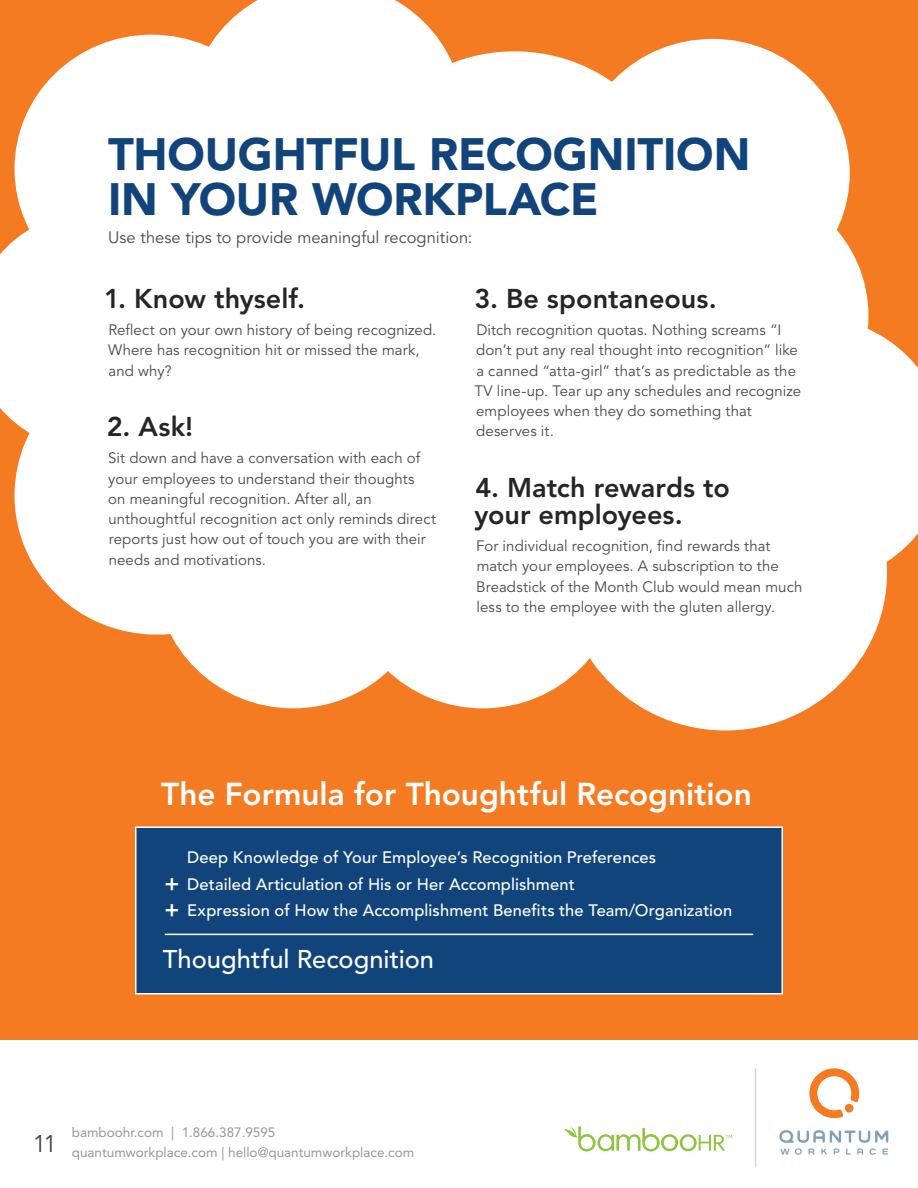
<style>
.page{position:relative;width:918px;height:1188px;background:#fff}
.page>*{position:absolute;margin:0;border:0;box-sizing:border-box;transform-origin:0 0}
.t1{font:900 45px/45px "Avenir LT Std";letter-spacing:-.005em;color:#12447c}
.t2{font:800 31.5px "Avenir LT Std";color:#fff}
.t3{font:800 27px/27px "Avenir LT Std";color:#242524}
.Callout_Copy{font:500 25.5px "Avenir LT Std";color:#fff}
.Callout_Copy-2{font:500 16.5px "Avenir LT Std";letter-spacing:.005em;color:#fff}
.Copy{font:16.5px "Avenir LT Std";color:#484948}
.Copy_-_Smaller{font:15px/20.2px "Avenir LT Std";letter-spacing:.005em;color:#484948}
.t4{font:13.5px/19.5px "Avenir LT Std";color:#969697}
.s1{font-weight:800;font-size:22.5px}
</style>
<div class="page">
<div style="left:0;top:0;width:918px;height:1040px;background:#f47b21"></div>
<div style="left:15px;top:35px;width:274px;height:268px;background:#fff;border-radius:50%"></div>
<svg style="left:189px;top:0;width:263px;height:196px;fill:#fff"></svg>
<div style="left:346px;top:51px;width:336px;height:329px;background:#fff;border-radius:50%"></div>
<div style="left:575px;top:39px;width:275px;height:268px;background:#fff;border-radius:50%"></div>
<div style="left:594px;top:181px;width:274px;height:269px;background:#fff;border-radius:50%"></div>
<svg style="left:800px;top:316px;width:118px;height:269px;fill:#fff"></svg>
<div style="left:564px;top:414px;width:323px;height:316px;background:#fff;border-radius:50%"></div>
<div style="left:346px;top:440px;width:274px;height:268px;background:#fff;border-radius:50%"></div>
<div style="left:156px;top:440px;width:274px;height:268px;background:#fff;border-radius:50%"></div>
<div style="left:15px;top:356px;width:284px;height:279px;background:#fff;border-radius:50%"></div>
<svg style="left:0;top:212px;width:163px;height:239px"></svg>
<div style="left:150px;top:167px;width:568px;height:392px;background:#fff;border-radius:50%"></div>
<div style="left:135px;top:826px;width:648px;height:168px;background:#12447c;border:2px solid #fff"></div>
<hr style="left:165px;top:934px;width:588px;height:1px;background:#fff">
<svg style="left:564px;top:1126px;width:168px;height:25px"></svg>
<svg style="left:809px;top:1068px;width:50px;height:50px"></svg>
<svg style="left:779px;top:1130px;width:109px;height:25px"></svg>
<hr style="left:755px;top:1068px;width:1px;height:99px;background:#969697">
<h3 class="t1" style="left:108px;top:131px;width:644px">THOUGHTFUL RECOGNITION<br>IN YOUR WORKPLACE</h3>
<p class="Copy" style="left:108px;top:228px;width:366px">Use these tips to provide meaningful recognition:</p>
<h4 class="t3" style="left:104px;top:285px;width:203px">1. Know thyself.</h4>
<p class="Copy_-_Smaller" style="left:108px;top:320px;width:330px">Reflect on your own history of being recognized.<br>Where has recognition hit or missed the mark, and why?</p>
<h4 class="t3" style="left:107px;top:414px;width:88px">2. Ask!</h4>
<p class="Copy_-_Smaller" style="left:108px;top:448px;width:330px">Sit down and have a conversation with each of your employees to understand their thoughts<br>on meaningful recognition. After all, an unthoughtful recognition act only reminds direct reports just how out of touch you are with their needs and motivations.</p>
<h4 class="t3" style="left:475px;top:285px;width:244px">3. Be spontaneous.</h4>
<p class="Copy_-_Smaller" style="left:474px;top:320px;width:328px">Ditch recognition quotas. Nothing screams “I don’t put any real thought into recognition” like a canned “atta-girl” that’s as predictable as the TV line-up. Tear up any schedules and recognize employees when they do something that deserves it.</p>
<h4 class="t3" style="left:475px;top:474px;width:257px">4. Match rewards to your employees.</h4>
<p class="Copy_-_Smaller" style="left:476px;top:536px;width:328px">For individual recognition, find rewards that match your employees. A subscription to the Breadstick of the Month Club would mean much less to the employee with the gluten allergy.</p>
<h4 class="t2" style="left:161px;top:776px;width:592px">The Formula for Thoughtful Recognition</h4>
<p class="Callout_Copy-2" style="left:187px;top:848px;width:471px">Deep Knowledge of Your Employee’s Recognition Preferences</p>
<p class="Callout_Copy-2" style="left:164px;top:874px;width:412px"><span class="s1">+</span> Detailed Articulation of His or Her Accomplishment</p>
<p class="Callout_Copy-2" style="left:164px;top:901px;width:570px"><span class="s1">+</span> Expression of How the Accomplishment Benefits the Team/Organization</p>
<p class="Callout_Copy" style="left:163px;top:945px;width:273px">Thoughtful Recognition</p>
<p class="t4" style="left:33px;top:1123px;width:383px;text-indent:39px">bamboohr.com | 1.866.387.9595<br><sup>11</sup> quantumworkplace.com | hello@quantumworkplace.com</p>
</div>
